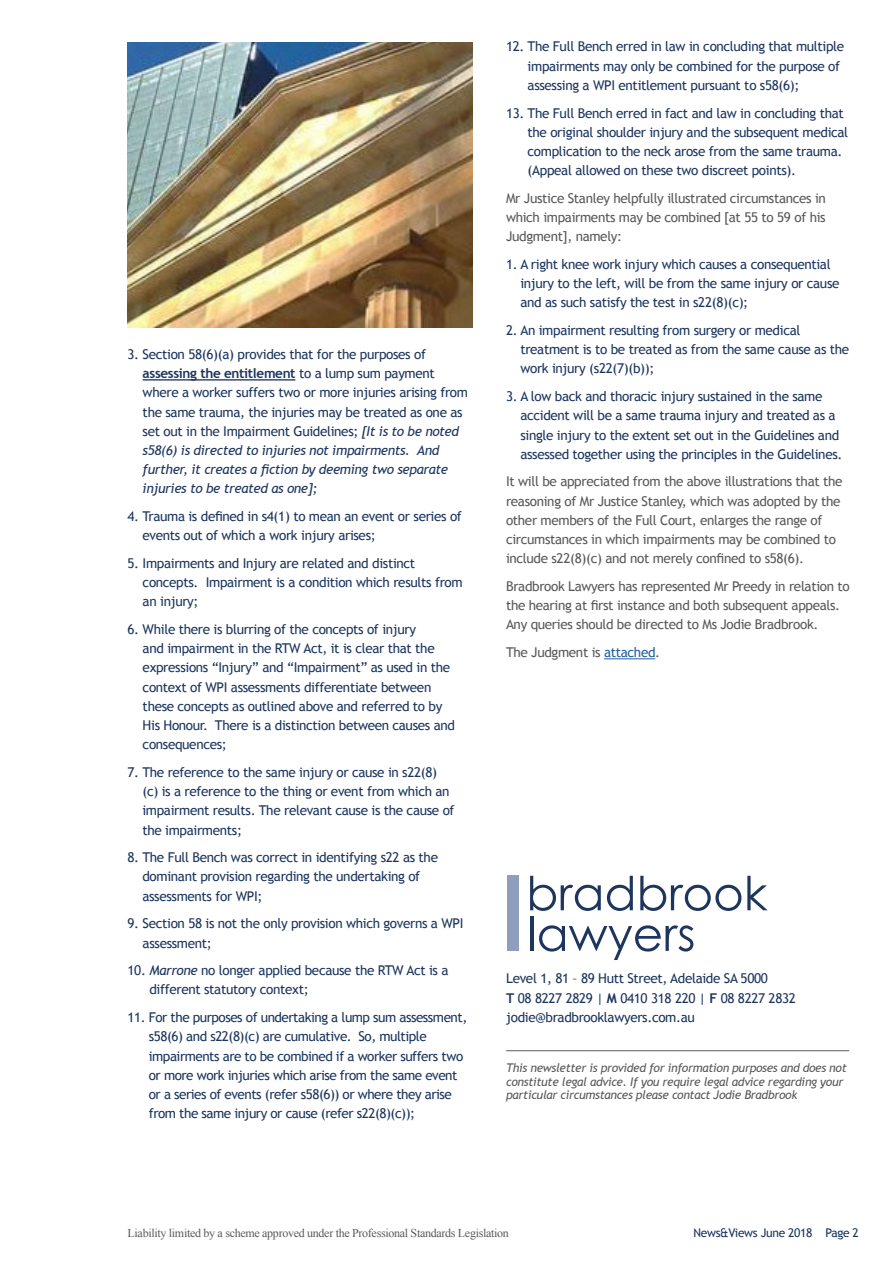
<style>
.page{position:relative;width:893px;height:1263px;background:#fff}
.page>*{position:absolute;margin:0;border:0;box-sizing:border-box;transform-origin:0 0}
.t1{font:13.5px/19.2px "Trebuchet MS";letter-spacing:-.025em;color:#1c355e}
.t2{font:13.5px/19.2px "Trebuchet MS";letter-spacing:-.025em;color:#58595b}
.t3{font:12.15px "Myriad Pro";letter-spacing:-.025em;color:#1e355e}
.t4{font:italic 12px/13.5px "Trebuchet MS";letter-spacing:-.025em;color:#58595b}
.t5{font:12px "Times New Roman";letter-spacing:-.025em;color:#58595b}
.t6{font:12px "Trebuchet MS";letter-spacing:-.025em;color:#1c355e}
.s1{font-weight:700}
.s2{font-style:italic}
.s3{color:#215e9e}
</style>
<div class="page">
<hr style="left:143px;top:379px;width:152px;height:1px;background:#1c355e">
<hr style="left:604px;top:658px;width:51px;height:1px;background:#215e9e">
<div style="left:507px;top:875px;width:12px;height:76px;background:#8f9ebc"></div>
<svg style="left:530px;top:876px;width:71px;height:35px"></svg>
<svg style="left:607px;top:876px;width:26px;height:35px"></svg>
<svg style="left:640px;top:876px;width:101px;height:35px"></svg>
<svg style="left:747px;top:876px;width:21px;height:34px"></svg>
<hr style="left:530px;top:916px;width:3px;height:35px;background:#1e355e">
<svg style="left:539px;top:925px;width:154px;height:35px"></svg>
<hr style="left:506px;top:1050px;width:343px;height:1px;background:#58595b">
<img style="left:128px;top:43px;width:344px;height:285px">
<p class="t1" style="left:143px;top:345px;width:327px;text-indent:-15px">3. Section 58(6)(a) provides that for the purposes of <span class="s1">assessing the entitlement</span> to a lump sum payment where a worker suffers two or more injuries arising from the same trauma, the injuries may be treated as one as set out in the Impairment Guidelines; <span class="s2">[It is to be noted s58(6) is directed to injuries not impairments. And further, it creates a fiction by deeming two separate injuries to be treated as one];</span></p>
<p class="t1" style="left:142px;top:507px;width:321px;text-indent:-15px">4. Trauma is defined in s4(1) to mean an event or series of events out of which a work injury arises;</p>
<p class="t1" style="left:143px;top:554px;width:322px;text-indent:-15px">5. Impairments and Injury are related and distinct concepts. Impairment is a condition which results from an injury;</p>
<p class="t1" style="left:143px;top:620px;width:314px;text-indent:-15px">6. While there is blurring of the concepts of injury<br>and impairment in the RTW Act, it is clear that the expressions “Injury” and “Impairment” as used in the context of WPI assessments differentiate between these concepts as outlined above and referred to by His Honour. There is a distinction between causes and consequences;</p>
<p class="t1" style="left:142px;top:763px;width:314px;text-indent:-15px">7. The reference to the same injury or cause in s22(8) (c) is a reference to the thing or event from which an impairment results. The relevant cause is the cause of the impairments;</p>
<p class="t1" style="left:142px;top:848px;width:297px;text-indent:-15px">8. The Full Bench was correct in identifying s22 as the dominant provision regarding the undertaking of assessments for WPI;</p>
<p class="t1" style="left:143px;top:914px;width:322px;text-indent:-15px">9. Section 58 is not the only provision which governs a WPI assessment;</p>
<p class="t1" style="left:149px;top:961px;width:301px;text-indent:-22px">10. <span class="s2">Marrone</span> no longer applied because the RTW Act is a different statutory context;</p>
<p class="t1" style="left:149px;top:1008px;width:320px;text-indent:-21px">11. For the purposes of undertaking a lump sum assessment, s58(6) and s22(8)(c) are cumulative. So, multiple impairments are to be combined if a worker suffers two or more work injuries which arise from the same event or a series of events (refer s58(6)) or where they arise from the same injury or cause (refer s22(8)(c));</p>
<p class="t1" style="left:528px;top:37px;width:318px;text-indent:-22px">12. The Full Bench erred in law in concluding that multiple impairments may only be combined for the purpose of assessing a WPI entitlement pursuant to s58(6);</p>
<p class="t1" style="left:528px;top:103px;width:322px;text-indent:-22px">13. The Full Bench erred in fact and law in concluding that the original shoulder injury and the subsequent medical complication to the neck arose from the same trauma. (Appeal allowed on these two discreet points).</p>
<p class="t2" style="left:506px;top:189px;width:321px;text-align:justify">Mr Justice Stanley helpfully illustrated circumstances in which impairments may be combined [at 55 to 59 of his Judgment], namely:</p>
<p class="t1" style="left:520px;top:255px;width:321px;text-indent:-14px">1. A right knee work injury which causes a consequential injury to the left, will be from the same injury or cause and as such satisfy the test in s22(8)(c);</p>
<p class="t1" style="left:520px;top:321px;width:330px;text-indent:-14px">2. An impairment resulting from surgery or medical treatment is to be treated as from the same cause as the work injury (s22(7)(b));</p>
<p class="t1" style="left:520px;top:387px;width:324px;text-indent:-14px">3. A low back and thoracic injury sustained in the same accident will be a same trauma injury and treated as a single injury to the extent set out in the Guidelines and assessed together using the principles in the Guidelines.</p>
<p class="t2" style="left:506px;top:472px;width:338px">It will be appreciated from the above illustrations that the reasoning of Mr Justice Stanley, which was adopted by the other members of the Full Court, enlarges the range of circumstances in which impairments may be combined to include s22(8)(c) and not merely confined to s58(6).</p>
<p class="t2" style="left:506px;top:577px;width:345px">Bradbrook Lawyers has represented Mr Preedy in relation to the hearing at first instance and both subsequent appeals.<br>Any queries should be directed to Ms Jodie Bradbrook.</p>
<p class="t2" style="left:506px;top:643px;width:156px">The Judgment is <span class="s3">attached</span>.</p>
<p class="t1" style="left:506px;top:969px;width:291px">Level 1, 81 – 89 Hutt Street, Adelaide SA 5000<br><span class="s1">T</span> 08 8227 2829 | <span class="s1">M</span> 0410 318 220 | <span class="s1">F</span> 08 8227 2832 jodie@bradbrooklawyers.com.au</p>
<p class="t4" style="left:506px;top:1061px;width:342px">This newsletter is provided for information purposes and does not constitute legal advice. If you require legal advice regarding your particular circumstances please contact Jodie Bradbrook</p>
<p class="t3" style="left:530px;top:973px;width:217px">✔ Workplace Relations, Employment &amp; Safety</p>
<p class="t3" style="left:530px;top:992px;width:92px">✔ Family &amp; Divorce</p>
<p class="t5" style="left:128px;top:1225px;width:383px">Liability limited by a scheme approved under the Professional Standards Legislation</p>
<p class="t6" style="left:693px;top:1226px;width:167px">News&amp;Views June 2018 Page 2</p>
</div>
